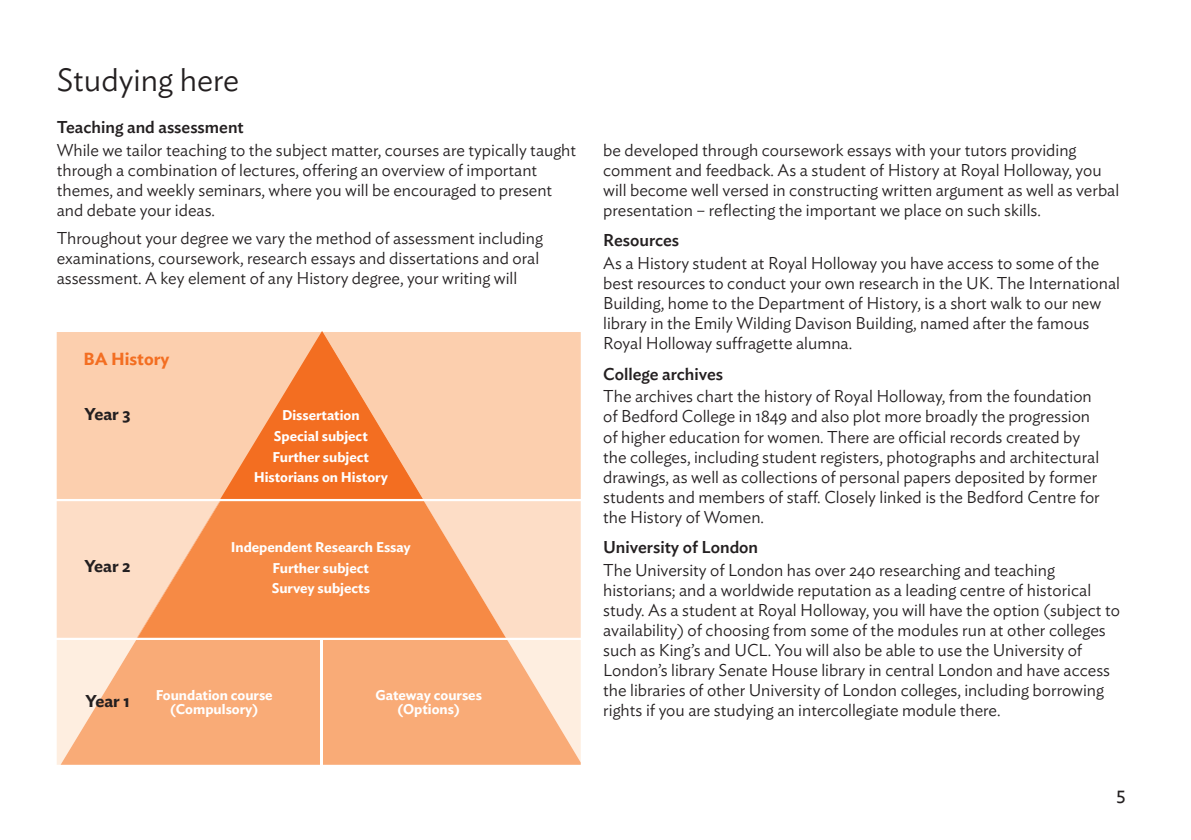
<style>
.page{position:relative;width:1191px;height:840px;background:#fff}
.page>*{position:absolute;margin:0;border:0;box-sizing:border-box;transform-origin:0 0}
.Page_heading{font:300 32px "Ideal Sans";color:#231f20}
.t1{font:18px "Ideal Sans";color:#231f20}
.Subheading{font:600 17.4px "Ideal Sans";color:#f36e21}
.Main_text_2018{font:300 17px/20px "Ideal Sans";color:#231f20}
.Subhead{font:500 17px "Ideal Sans";color:#231f20}
.Subheading-2{font:600 17px "Ideal Sans";color:#231f20}
.Subheading-3{font:600 14px/14px "Ideal Sans";color:#fff;text-align:center}
</style>
<div class="page">
<svg style="left:61px;top:640px;width:520px;height:124px;background:#f9b486"></svg>
<svg style="left:57px;top:331px;width:524px;height:307px;background:#f9b78b"></svg>
<hr style="left:320px;top:638px;width:2px;height:126px;background:#fff">
<p class="Page_heading" style="left:57px;top:55px;width:184px">Studying here</p>
<p class="Subhead" style="left:57px;top:114px;width:189px">Teaching and assessment</p>
<p class="Main_text_2018" style="left:57px;top:138px;width:521px">While we tailor teaching to the subject matter, courses are typically taught through a combination of lectures, offering an overview of important themes, and weekly seminars, where you will be encouraged to present and debate your ideas.</p>
<p class="Main_text_2018" style="left:57px;top:227px;width:488px">Throughout your degree we vary the method of assessment including examinations, coursework, research essays and dissertations and oral assessment. A key element of any History degree, your writing will</p>
<p class="Subheading" style="left:84px;top:345px;width:87px">BA History</p>
<p class="Subheading-2" style="left:85px;top:400px;width:47px">Year 3</p>
<p class="Subheading-2" style="left:84px;top:552px;width:48px">Year 2</p>
<p class="Subheading-3" style="left:282px;top:407px;width:79px">Dissertation</p>
<p class="Subheading-3" style="left:274px;top:428px;width:95px">Special subject</p>
<p class="Subheading-3" style="left:273px;top:448px;width:98px">Further subject</p>
<p class="Subheading-3" style="left:254px;top:469px;width:136px">Historians on History</p>
<p class="Subheading-3" style="left:231px;top:539px;width:181px">Independent Research Essay</p>
<p class="Subheading-3" style="left:273px;top:559px;width:98px">Further subject</p>
<p class="Subheading-3" style="left:272px;top:580px;width:100px">Survey subjects</p>
<p class="Subheading-2" style="left:86px;top:687px;width:45px">Year 1</p>
<p class="Subheading-3" style="left:156px;top:686px;width:118px">Foundation course (Compulsory)</p>
<p class="Subheading-3" style="left:375px;top:686px;width:108px">Gateway courses (Options)</p>
<p class="Main_text_2018" style="left:603px;top:138px;width:517px">be developed through coursework essays with your tutors providing comment and feedback. As a student of History at Royal Holloway, you will become well versed in constructing written argument as well as verbal presentation – reflecting the important we place on such skills.</p>
<p class="Subhead" style="left:603px;top:227px;width:77px">Resources</p>
<p class="Main_text_2018" style="left:603px;top:251px;width:518px">As a History student at Royal Holloway you have access to some of the best resources to conduct your own research in the UK. The International Building, home to the Department of History, is a short walk to our new library in the Emily Wilding Davison Building, named after the famous Royal Holloway suffragette alumna.</p>
<p class="Subhead" style="left:603px;top:360px;width:121px">College archives</p>
<p class="Main_text_2018" style="left:603px;top:385px;width:498px">The archives chart the history of Royal Holloway, from the foundation of Bedford College in 1849 and also plot more broadly the progression of higher education for women. There are official records created by the colleges, including student registers, photographs and architectural drawings, as well as collections of personal papers deposited by former students and members of staff. Closely linked is the Bedford Centre for the History of Women.</p>
<p class="Subhead" style="left:603px;top:533px;width:156px">University of London</p>
<p class="Main_text_2018" style="left:603px;top:558px;width:518px">The University of London has over 240 researching and teaching historians; and a worldwide reputation as a leading centre of historical study. As a student at Royal Holloway, you will have the option (subject to availability) of choosing from some of the modules run at other colleges such as King’s and UCL. You will also be able to use the University of London’s library Senate House library in central London and have access the libraries of other University of London colleges, including borrowing rights if you are studying an intercollegiate module there.</p>
<p class="t1" style="left:1116px;top:783px;width:11px">5</p>
</div>
